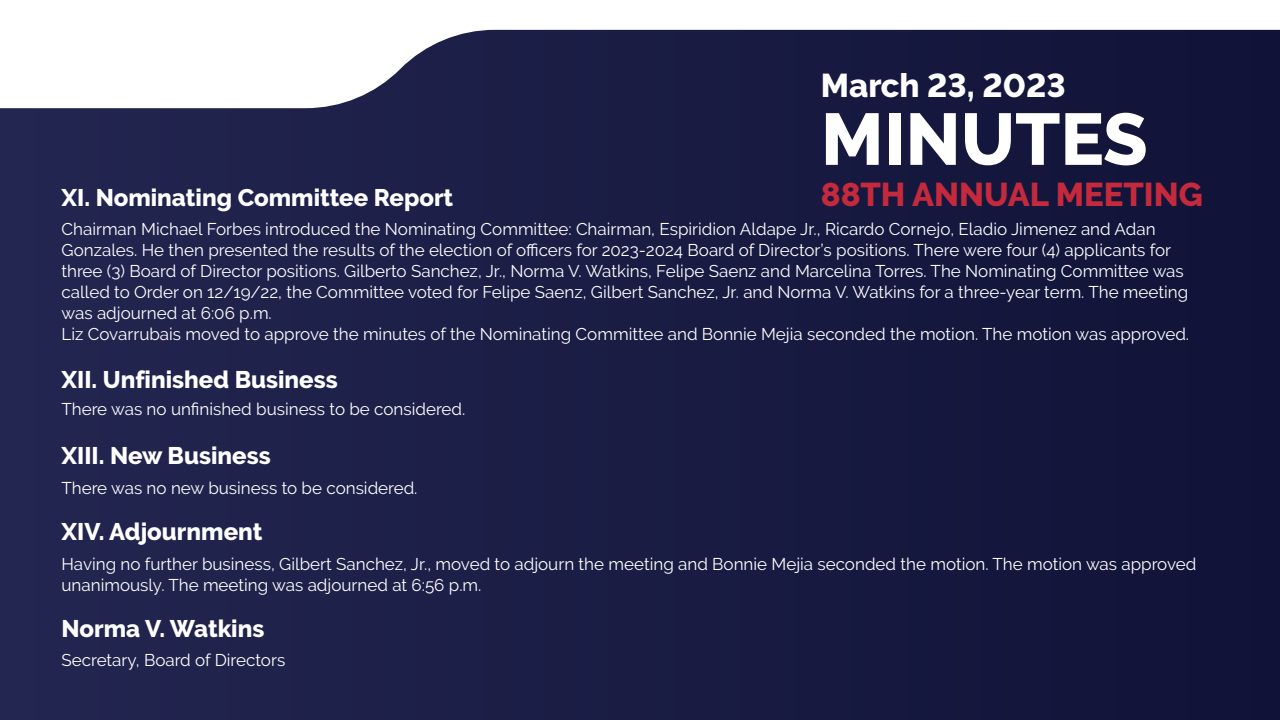
<style>
.page{position:relative;width:1280px;height:720px;background:#1a1c44}
.page>*{position:absolute;margin:0;border:0;box-sizing:border-box;transform-origin:0 0}
.t1{font:800 72.9px "Raleway";color:#fff}
.t2{font:800 32.9px "Raleway";color:#c42a3c}
.t3{font:800 32.9px "Raleway";color:#fff}
.t4{font:800 24px "Raleway";color:#fff}
.t5{font:17px/21px "Raleway";color:#fff}
</style>
<div class="page">
<svg style="left:0;top:0;width:1280px;height:108px"></svg>
<h2 class="t3" style="left:821px;top:67px;width:246px">March 23, 2023</h2>
<h1 class="t1" style="left:821px;top:98px;width:328px">MINUTES</h1>
<h2 class="t2" style="left:821px;top:176px;width:383px">88TH ANNUAL MEETING</h2>
<p class="t5" style="left:62px;top:219px;width:1129px">Chairman Michael Forbes introduced the Nominating Committee: Chairman, Espiridion Aldape Jr., Ricardo Cornejo, Eladio Jimenez and Adan Gonzales. He then presented the results of the election of officers for 2023-2024 Board of Director’s positions. There were four (4) applicants for three (3) Board of Director positions. Gilberto Sanchez, Jr., Norma V. Watkins, Felipe Saenz and Marcelina Torres. The Nominating Committee was called to Order on 12/19/22, the Committee voted for Felipe Saenz, Gilbert Sanchez, Jr. and Norma V. Watkins for a three-year term. The meeting was adjourned at 6:06 p.m.<br>Liz Covarrubais moved to approve the minutes of the Nominating Committee and Bonnie Mejia seconded the motion. The motion was approved.</p>
<h3 class="t4" style="left:62px;top:184px;width:393px">XI. Nominating Committee Report</h3>
<h3 class="t4" style="left:62px;top:366px;width:278px">XII. Unfinished Business</h3>
<p class="t5" style="left:62px;top:399px;width:405px">There was no unfinished business to be considered.</p>
<h3 class="t4" style="left:62px;top:442px;width:211px">XIII. New Business</h3>
<p class="t5" style="left:62px;top:477px;width:358px">There was no new business to be considered.</p>
<h3 class="t4" style="left:62px;top:518px;width:202px">XIV. Adjournment</h3>
<p class="t5" style="left:62px;top:553px;width:1136px">Having no further business, Gilbert Sanchez, Jr., moved to adjourn the meeting and Bonnie Mejia seconded the motion. The motion was approved unanimously. The meeting was adjourned at 6:56 p.m.</p>
<h3 class="t4" style="left:62px;top:615px;width:204px">Norma V. Watkins</h3>
<p class="t5" style="left:62px;top:649px;width:225px">Secretary, Board of Directors</p>
</div>
